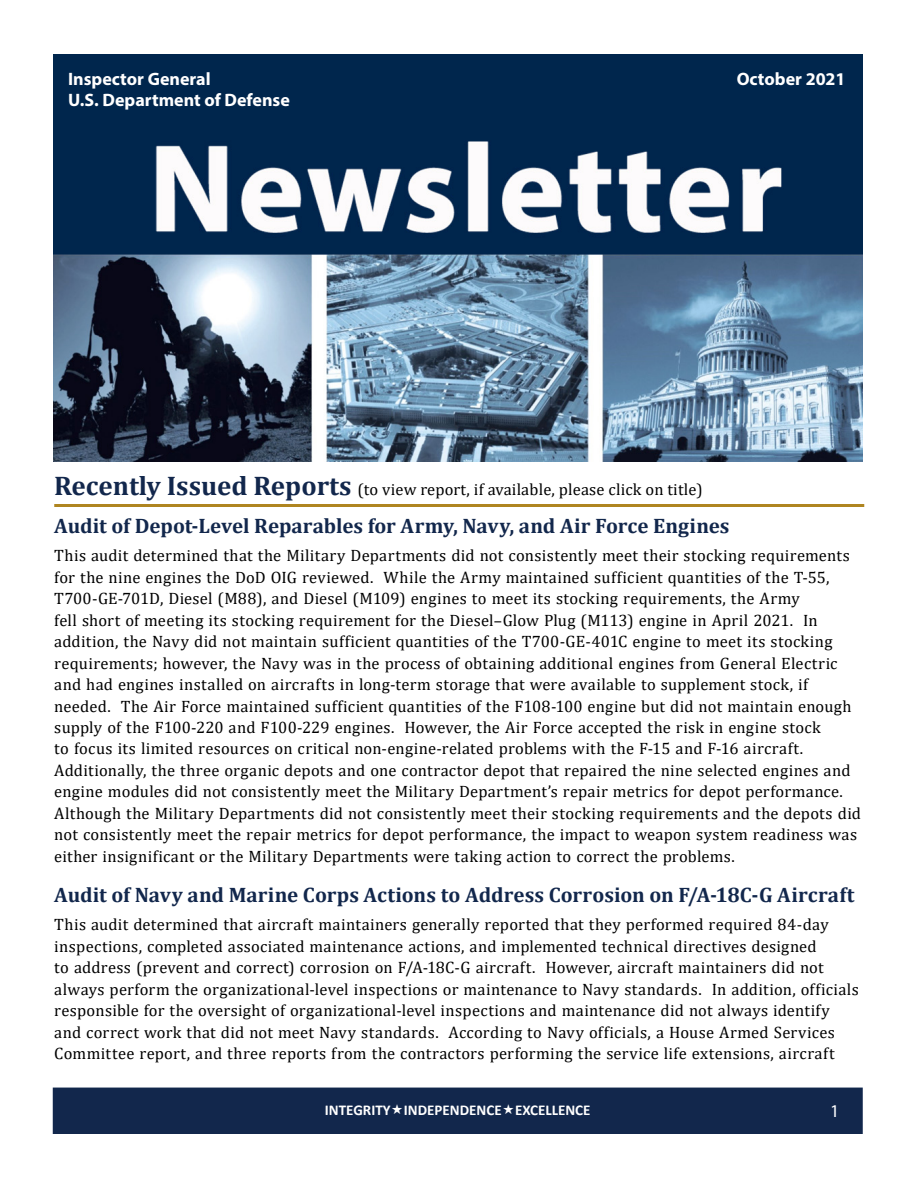
<style>
.page{position:relative;width:918px;height:1188px;background:#fff}
.page>*{position:absolute;margin:0;border:0;box-sizing:border-box;transform-origin:0 0}
.Heading_1{font:700 27px "Cambria";color:#12274c}
.Heading_2{font:700 21px "Cambria";color:#12274c}
.t1{font:700 18px/21.6px "Myriad Pro";color:#fff}
.t2{font:18px "Myriad Pro";color:#fff}
.Body_Text{font:16.5px/21.5px "Cambria";letter-spacing:.015em;color:#000}
.t3{font:700 15px "Calibri";color:#fff}
</style>
<div class="page">
<img style="left:54px;top:54px;width:809px;height:408px">
<div style="left:54px;top:1088px;width:808px;height:45px;background:#12274c"></div>
<div style="left:53px;top:1088px;width:810px;height:46px;border:2px solid #12274c"></div>
<hr style="left:54px;top:504px;width:810px;height:3px;background:#af8520">
<p class="t1" style="left:68px;top:67px;width:223px">Inspector General<br>U.S. Department of Defense</p>
<p class="t1" style="left:737px;top:68px;width:110px">October 2021</p>
<p class="Heading_1" style="left:54px;top:467px;width:299px">Recently Issued Reports</p>
<p class="Body_Text" style="left:357px;top:479px;width:347px">(to view report, if available, please click on title)</p>
<p class="Heading_2" style="left:54px;top:511px;width:677px">Audit of Depot-Level Reparables for Army, Navy, and Air Force Engines</p>
<p class="Body_Text" style="left:54px;top:545px;width:808px">This audit determined that the Military Departments did not consistently meet their stocking requirements for the nine engines the DoD OIG reviewed. While the Army maintained sufficient quantities of the T-55, T700-GE-701D, Diesel (M88), and Diesel (M109) engines to meet its stocking requirements, the Army<br>fell short of meeting its stocking requirement for the Diesel–Glow Plug (M113) engine in April 2021. In addition, the Navy did not maintain sufficient quantities of the T700-GE-401C engine to meet its stocking requirements; however, the Navy was in the process of obtaining additional engines from General Electric and had engines installed on aircrafts in long-term storage that were available to supplement stock, if needed. The Air Force maintained sufficient quantities of the F108-100 engine but did not maintain enough supply of the F100-220 and F100-229 engines. However, the Air Force accepted the risk in engine stock<br>to focus its limited resources on critical non-engine-related problems with the F-15 and F-16 aircraft.<br>Additionally, the three organic depots and one contractor depot that repaired the nine selected engines and engine modules did not consistently meet the Military Department’s repair metrics for depot performance.<br>Although the Military Departments did not consistently meet their stocking requirements and the depots did not consistently meet the repair metrics for depot performance, the impact to weapon system readiness was either insignificant or the Military Departments were taking action to correct the problems.</p>
<p class="Heading_2" style="left:54px;top:880px;width:802px">Audit of Navy and Marine Corps Actions to Address Corrosion on F/A-18C-G Aircraft</p>
<p class="Body_Text" style="left:54px;top:914px;width:806px">This audit determined that aircraft maintainers generally reported that they performed required 84-day inspections, completed associated maintenance actions, and implemented technical directives designed<br>to address (prevent and correct) corrosion on F/A-18C-G aircraft. However, aircraft maintainers did not always perform the organizational-level inspections or maintenance to Navy standards. In addition, officials responsible for the oversight of organizational-level inspections and maintenance did not always identify and correct work that did not meet Navy standards. According to Navy officials, a House Armed Services Committee report, and three reports from the contractors performing the service life extensions, aircraft</p>
<p class="t3" style="left:325px;top:1099px;width:267px">INTEGRITY INDEPENDENCE EXCELLENCE</p>
<p class="t2" style="left:830px;top:1100px;width:11px">1</p>
</div>
